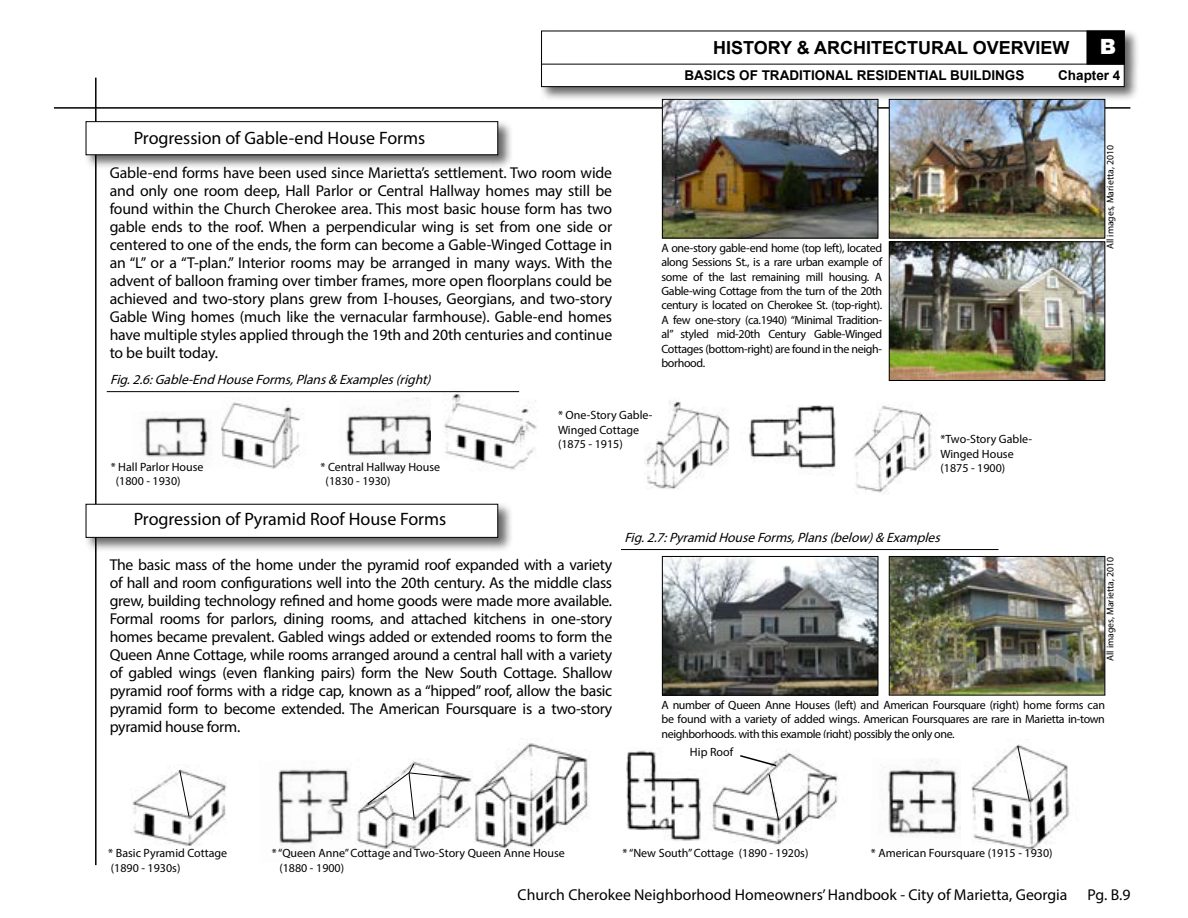
<style>
.page{position:relative;width:1188px;height:918px;background:#fff}
.page>*{position:absolute;margin:0;border:0;box-sizing:border-box;transform-origin:0 0}
.t1{font:900 21px "Arial";color:#fff}
.t2{font:18px "Myriad Pro";color:#000}
.t3{font:700 18px "Arial";color:#000}
.t4{font:15.75px/18px "Myriad Pro";letter-spacing:-.01em;color:#000;text-align:justify}
.t5{font:italic 13.5px "Myriad Pro";color:#000}
.t6{font:700 13.5px "Arial";color:#000}
.t7{font:12px/14.4px "Myriad Pro";color:#000}
.t8{font:9.75px "Myriad Pro";color:#000}
.s1{font-family:"Times New Roman";font-size:16.5px}
</style>
<div class="page">
<div style="left:540px;top:29px;width:600px;height:72px;background:#000;opacity:.6"></div>
<div style="left:541px;top:53px;width:584px;height:34px;background:#fff;border:1px solid #000"></div>
<div style="left:541px;top:31px;width:584px;height:34px;background:#fff"></div>
<div style="left:1087px;top:31px;width:38px;height:34px;background:#000;border:1px solid #000"></div>
<hr style="left:54px;top:107px;width:1076px;height:2px;background:#000">
<hr style="left:95px;top:78px;width:2px;height:787px;background:#000">
<img style="left:132px;top:766px;width:95px;height:80px">
<svg style="left:179px;top:770px;width:11px;height:47px"></svg>
<img style="left:278px;top:768px;width:72px;height:80px">
<img style="left:356px;top:760px;width:116px;height:90px">
<svg style="left:367px;top:763px;width:94px;height:55px"></svg>
<img style="left:473px;top:738px;width:116px;height:114px">
<div style="left:84px;top:502px;width:429px;height:50px;background:#000;opacity:.6"></div>
<div style="left:86px;top:504px;width:412px;height:34px;background:#fff;border:1px solid #000"></div>
<div style="left:84px;top:120px;width:429px;height:49px;background:#000;opacity:.6"></div>
<div style="left:86px;top:121px;width:412px;height:34px;background:#fff;border:1px solid #000"></div>
<img style="left:664px;top:558px;width:212px;height:135px">
<div style="left:662px;top:556px;width:216px;height:139px;border:1px solid #000"></div>
<img style="left:891px;top:101px;width:212px;height:135px">
<div style="left:889px;top:99px;width:216px;height:139px;border:1px solid #000"></div>
<img style="left:664px;top:101px;width:212px;height:135px">
<div style="left:662px;top:99px;width:216px;height:139px;border:1px solid #000"></div>
<img style="left:891px;top:558px;width:212px;height:135px">
<div style="left:889px;top:556px;width:216px;height:139px;border:1px solid #000"></div>
<img style="left:891px;top:244px;width:212px;height:135px">
<div style="left:889px;top:242px;width:216px;height:139px;border:1px solid #000"></div>
<img style="left:222px;top:402px;width:79px;height:67px">
<img style="left:143px;top:413px;width:79px;height:44px">
<img style="left:346px;top:398px;width:85px;height:58px">
<img style="left:432px;top:391px;width:105px;height:80px">
<img style="left:749px;top:405px;width:87px;height:69px">
<img style="left:644px;top:400px;width:86px;height:89px">
<img style="left:854px;top:406px;width:78px;height:88px">
<img style="left:882px;top:760px;width:79px;height:77px">
<img style="left:971px;top:739px;width:99px;height:111px">
<svg style="left:1017px;top:745px;width:13px;height:57px"></svg>
<img style="left:709px;top:750px;width:129px;height:95px">
<svg style="left:769px;top:774px;width:10px;height:46px"></svg>
<img style="left:626px;top:750px;width:75px;height:91px">
<svg style="left:738px;top:754px;width:40px;height:13px"></svg>
<hr style="left:621px;top:549px;width:378px;height:1px;background:#000">
<hr style="left:107px;top:391px;width:412px;height:1px;background:#000">
<p class="t3" style="left:713px;top:36px;width:358px">HISTORY &amp; ARCHITECTURAL OVERVIEW</p>
<h1 class="t1" style="left:1100px;top:31px;width:18px">B</h1>
<p class="t6" style="left:684px;top:66px;width:342px">BASICS OF TRADITIONAL RESIDENTIAL BUILDINGS</p>
<p class="t6" style="left:1058px;top:66px;width:64px">Chapter 4</p>
<p class="t2" style="left:134px;top:127px;width:293px">Progression of Gable-end House Forms</p>
<p class="t4" style="left:110px;top:163px;width:504px">Gable-end forms have been used since Marietta’s settlement. Two room wide and only one room deep, Hall Parlor or Central Hallway homes may still be found within the Church Cherokee area. This most basic house form has two gable ends to the roof. When a perpendicular wing is set from one side or centered to one of the ends, the form can become a Gable-Winged Cottage in an “L” or a “T-plan.” Interior rooms may be arranged in many ways. With the advent of balloon framing over timber frames, more open floorplans could be achieved and two-story plans grew from <span class="s1">I</span>-houses, Georgians, and two-story Gable Wing homes (much like the vernacular farmhouse). Gable-end homes have multiple styles applied through the 19th and 20th centuries and continue to be built today.</p>
<p class="t5" style="left:110px;top:371px;width:326px">Fig.2.6:Gable-EndHouseForms,Plans&amp; Examples(right)</p>
<p class="t7" style="left:661px;top:240px;width:222px;text-align:justify">A one-story gable-end home (top left), located along Sessions St., is a rare urban example of some of the last remaining mill housing. A Gable-wing Cottage from the turn of the 20th century is located on Cherokee St. (top-right).<br>A few one-story (ca.1940) “Minimal Tradition&shy;al” styled mid-20th Century Gable-Winged Cottages (bottom-right) are found in the neigh&shy;borhood.</p>
<p class="t7" style="left:116px;top:459px;width:89px;text-indent:-5px">* Hall Parlor House (1800 - 1930)</p>
<p class="t7" style="left:326px;top:459px;width:116px;text-indent:-5px">* Central Hallway House (1830 - 1930)</p>
<p class="t7" style="left:558px;top:408px;width:96px">* One-Story Gable-<br>Winged Cottage (1875 - 1915)</p>
<p class="t2" style="left:134px;top:508px;width:314px">Progression of Pyramid Roof House Forms</p>
<p class="t7" style="left:940px;top:432px;width:93px">*Two-Story Gable-<br>Winged House (1875 - 1900)</p>
<p class="t8" style="left:1104px;top:249px;width:106px;rotate:-90deg">All images, Marietta, 2010</p>
<p class="t4" style="left:110px;top:555px;width:504px">The basic mass of the home under the pyramid roof expanded with a variety of hall and room configurations well into the 20th century. As the middle class grew, building technology refined and home goods were made more available.<br>Formal rooms for parlors, dining rooms, and attached kitchens in one-story homes became prevalent. Gabled wings added or extended rooms to form the Queen Anne Cottage, while rooms arranged around a central hall with a variety of gabled wings (even flanking pairs) form the New South Cottage. Shallow pyramid roof forms with a ridge cap, known as a “hipped” roof, allow the basic pyramid form to become extended. The American Foursquare is a two-story pyramid house form.</p>
<p class="t5" style="left:624px;top:529px;width:321px">Fig.2.7:PyramidHouseForms,Plans(below)&amp; Examples</p>
<p class="t8" style="left:1104px;top:661px;width:106px;rotate:-90deg">All images, Marietta, 2010</p>
<p class="t7" style="left:661px;top:698px;width:445px;text-align:justify">A number of Queen Anne Houses (left) and American Foursquare (right) home forms can be found with a variety of added wings. American Foursquares are rare in Marietta in-town neighborhoods, with this example (right) possibly the only one.</p>
<p class="t7" style="left:690px;top:745px;width:45px">Hip Roof</p>
<p class="t7" style="left:108px;top:846px;width:121px">* Basic Pyramid Cottage (1890 - 1930s)</p>
<p class="t7" style="left:279px;top:846px;width:287px;text-indent:-8px">* “Queen Anne”Cottage and Two-Story Queen Anne House (1880 - 1900)</p>
<p class="t7" style="left:623px;top:846px;width:187px">* “New South” Cottage (1890 - 1920s)</p>
<p class="t7" style="left:871px;top:846px;width:183px">* American Foursquare (1915 - 1930)</p>
<p class="t4" style="left:518px;top:885px;width:551px">Church Cherokee Neighborhood Homeowners’ Handbook - City of Marietta, Georgia</p>
<p class="t4" style="left:1088px;top:885px;width:44px">Pg. B.9</p>
</div>
